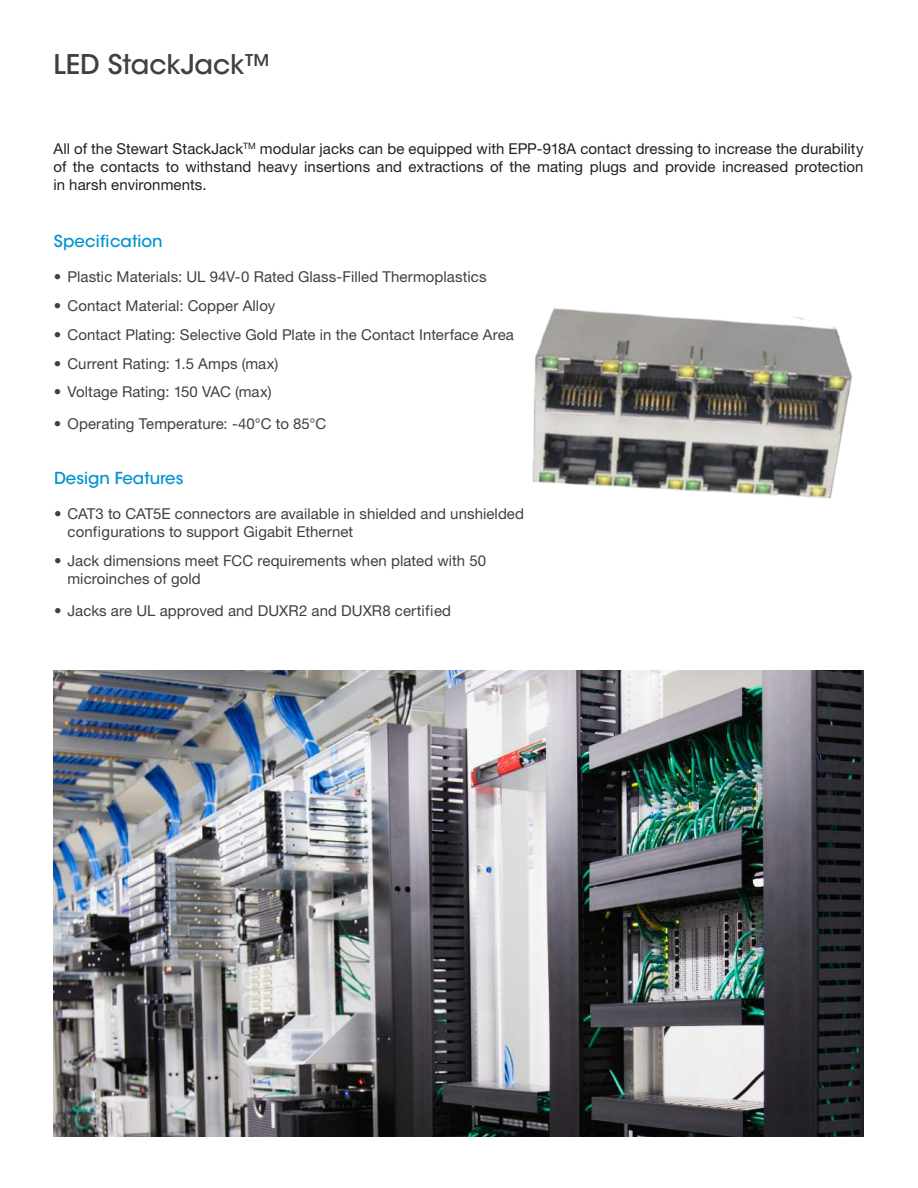
<style>
.page{position:relative;width:918px;height:1188px;background:#fff}
.page>*{position:absolute;margin:0;border:0;box-sizing:border-box;transform-origin:0 0}
.t1{font:500 27px "ITC Avant Garde Std";color:#404041}
.t2{font:500 16.5px "ITC Avant Garde Std";color:#0093d0}
.t3{font:15px/18px "Helvetica Neue LT Pro";letter-spacing:.005em;color:#404041}
.t4{font:15px/18px "Helvetica Neue LT Pro";letter-spacing:.005em;color:#221f1f;text-align:justify}
</style>
<div class="page">
<img style="left:532px;top:308px;width:320px;height:191px">
<img style="left:54px;top:670px;width:809px;height:466px">
<h1 class="t1" style="left:53px;top:54px;width:219px">LED StackJack™</h1>
<p class="t4" style="left:53px;top:141px;width:812px">All of the Stewart StackJack<sup>TM</sup> modular jacks can be equipped with EPP-918A contact dressing to increase the durability of the contacts to withstand heavy insertions and extractions of the mating plugs and provide increased protection in harsh environments.</p>
<p class="t2" style="left:54px;top:234px;width:110px">Specification</p>
<p class="t3" style="left:54px;top:269px;width:434px">• Plastic Materials: UL 94V-0 Rated Glass-Filled Thermoplastics</p>
<p class="t3" style="left:54px;top:298px;width:223px">• Contact Material: Copper Alloy</p>
<p class="t3" style="left:54px;top:327px;width:462px">• Contact Plating: Selective Gold Plate in the Contact Interface Area</p>
<p class="t3" style="left:54px;top:356px;width:226px">• Current Rating: 1.5 Amps (max)</p>
<p class="t3" style="left:54px;top:384px;width:219px">• Voltage Rating: 150 VAC (max)</p>
<p class="t3" style="left:54px;top:416px;width:274px">• Operating Temperature: -40°C to 85°C</p>
<p class="t2" style="left:54px;top:471px;width:131px">Design Features</p>
<p class="t3" style="left:68px;top:506px;width:458px;text-indent:-14px">• CAT3 to CAT5E connectors are available in shielded and unshielded configurations to support Gigabit Ethernet</p>
<p class="t3" style="left:68px;top:553px;width:420px;text-indent:-14px">• Jack dimensions meet FCC requirements when plated with 50 microinches of gold</p>
<p class="t3" style="left:54px;top:603px;width:399px">• Jacks are UL approved and DUXR2 and DUXR8 certified</p>
</div>
